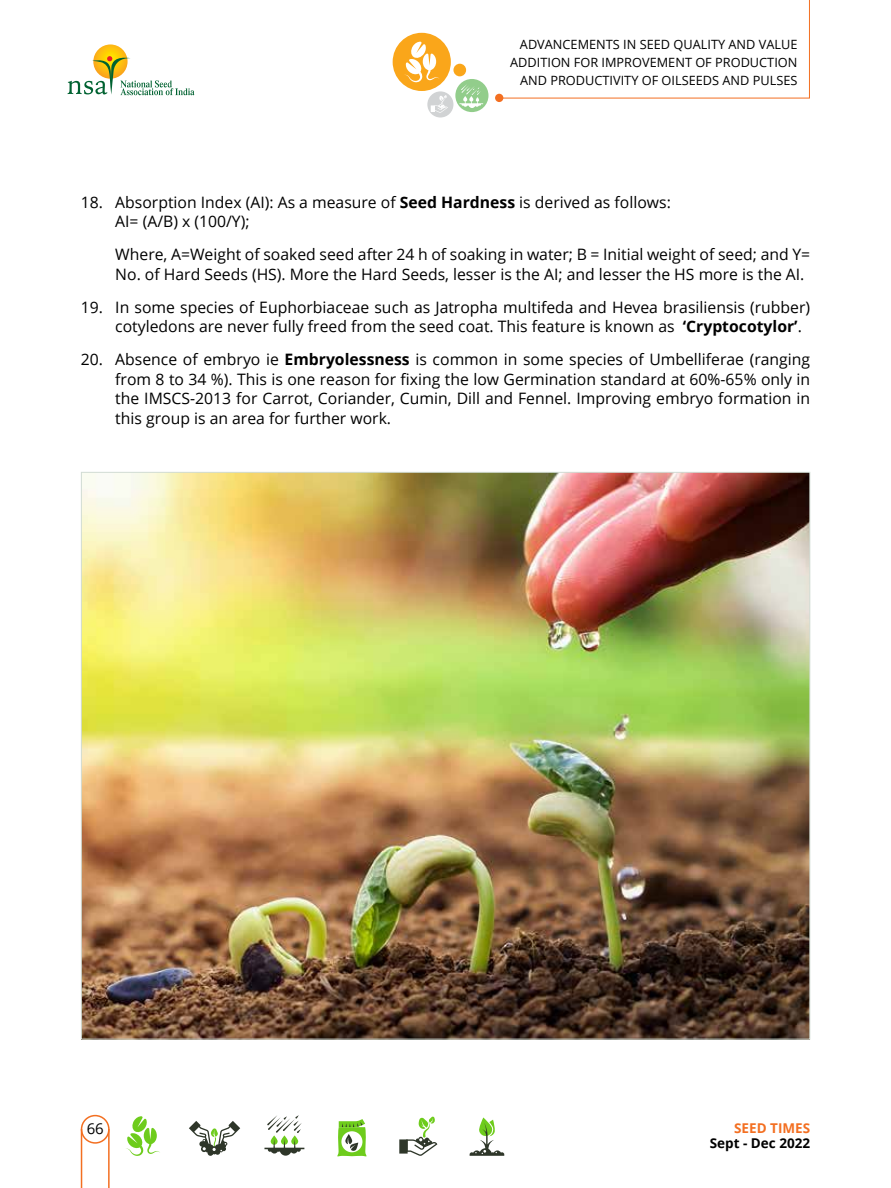
<style>
.page{position:relative;width:891px;height:1188px;background:#fff}
.page>*{position:absolute;margin:0;border:0;box-sizing:border-box;transform-origin:0 0}
.t1{font:15.75px/19.5px "Open Sans";color:#000}
.t2{font:15px "Open Sans";color:#000}
.t3{font:700 13.5px "Open Sans";color:#000}
.t4{font:700 13.5px "Open Sans";color:#f36f21}
.t5{font:12.75px/18px "Open Sans";color:#000;text-align:right}
.s1{font-weight:700}
</style>
<div class="page">
<svg style="left:93px;top:44px;width:35px;height:35px"></svg>
<svg style="left:68px;top:56px;width:126px;height:39px"></svg>
<svg style="left:500px;top:0;width:310px;height:99px"></svg>
<div style="left:495px;top:94px;width:8px;height:8px;background:#f36f21;border-radius:50%"></div>
<div style="left:393px;top:33px;width:58px;height:58px;background:#faa61a;border-radius:50%"></div>
<div style="left:455px;top:79px;width:33px;height:33px;background:#92cd8b;border-radius:50%"></div>
<div style="left:453px;top:64px;width:13px;height:12px;background:#faa61a;border-radius:50%"></div>
<div style="left:427px;top:91px;width:26px;height:27px;background:#d1d3d4;border-radius:50%"></div>
<svg style="left:404px;top:42px;width:36px;height:40px"></svg>
<svg style="left:460px;top:82px;width:29px;height:26px"></svg>
<svg style="left:431px;top:95px;width:17px;height:18px"></svg>
<div style="left:81px;top:1115px;width:29px;height:29px;border:2px solid #f36f21;border-radius:50%"></div>
<svg style="left:271px;top:1135px;width:7px;height:10px"></svg>
<svg style="left:281px;top:1135px;width:7px;height:10px"></svg>
<svg style="left:291px;top:1135px;width:7px;height:10px"></svg>
<svg style="left:264px;top:1139px;width:40px;height:17px"></svg>
<svg style="left:267px;top:1115px;width:35px;height:18px"></svg>
<svg style="left:337px;top:1119px;width:30px;height:38px"></svg>
<svg style="left:470px;top:1117px;width:34px;height:39px"></svg>
<svg style="left:399px;top:1116px;width:38px;height:40px"></svg>
<svg style="left:189px;top:1121px;width:51px;height:35px"></svg>
<svg style="left:126px;top:1116px;width:34px;height:40px"></svg>
<hr style="left:81px;top:1129px;width:1px;height:59px;background:#f36f21">
<hr style="left:108px;top:1129px;width:2px;height:59px;background:#f36f21">
<img style="left:83px;top:474px;width:725px;height:564px">
<p class="t5" style="left:510px;top:36px;width:289px">ADVANCEMENTS IN SEED QUALITY AND VALUE<br>ADDITION FOR IMPROVEMENT OF PRODUCTION<br>AND PRODUCTIVITY OF OILSEEDS AND PULSES</p>
<p class="t1" style="left:115px;top:192px;width:557px;text-indent:-34px">18. Absorption Index (AI): As a measure of <span class="s1">Seed Hardness</span> is derived as follows:<br>AI= (A/B) x (100/Y);</p>
<p class="t1" style="left:115px;top:244px;width:696px">Where, A=Weight of soaked seed after 24 h of soaking in water; B = Initial weight of seed; and Y=<br>No. of Hard Seeds (HS). More the Hard Seeds, lesser is the AI; and lesser the HS more is the AI.</p>
<p class="t1" style="left:115px;top:297px;width:696px;text-indent:-34px">19. In some species of Euphorbiaceae such as Jatropha multifeda and Hevea brasiliensis (rubber) cotyledons are never fully freed from the seed coat. This feature is known as <span class="s1">‘Cryptocotylor’</span>.</p>
<p class="t1" style="left:115px;top:349px;width:696px;text-align:justify;text-indent:-34px">20. Absence of embryo ie <span class="s1">Embryolessness</span> is common in some species of Umbelliferae (ranging from 8 to 34 %). This is one reason for fixing the low Germination standard at 60%-65% only in the IMSCS-2013 for Carrot, Coriander, Cumin, Dill and Fennel. Improving embryo formation in this group is an area for further work.</p>
<p class="t2" style="left:87px;top:1118px;width:19px">66</p>
<p class="t4" style="left:734px;top:1118px;width:78px">SEED TIMES</p>
<p class="t3" style="left:710px;top:1133px;width:102px">Sept - Dec 2022</p>
</div>
